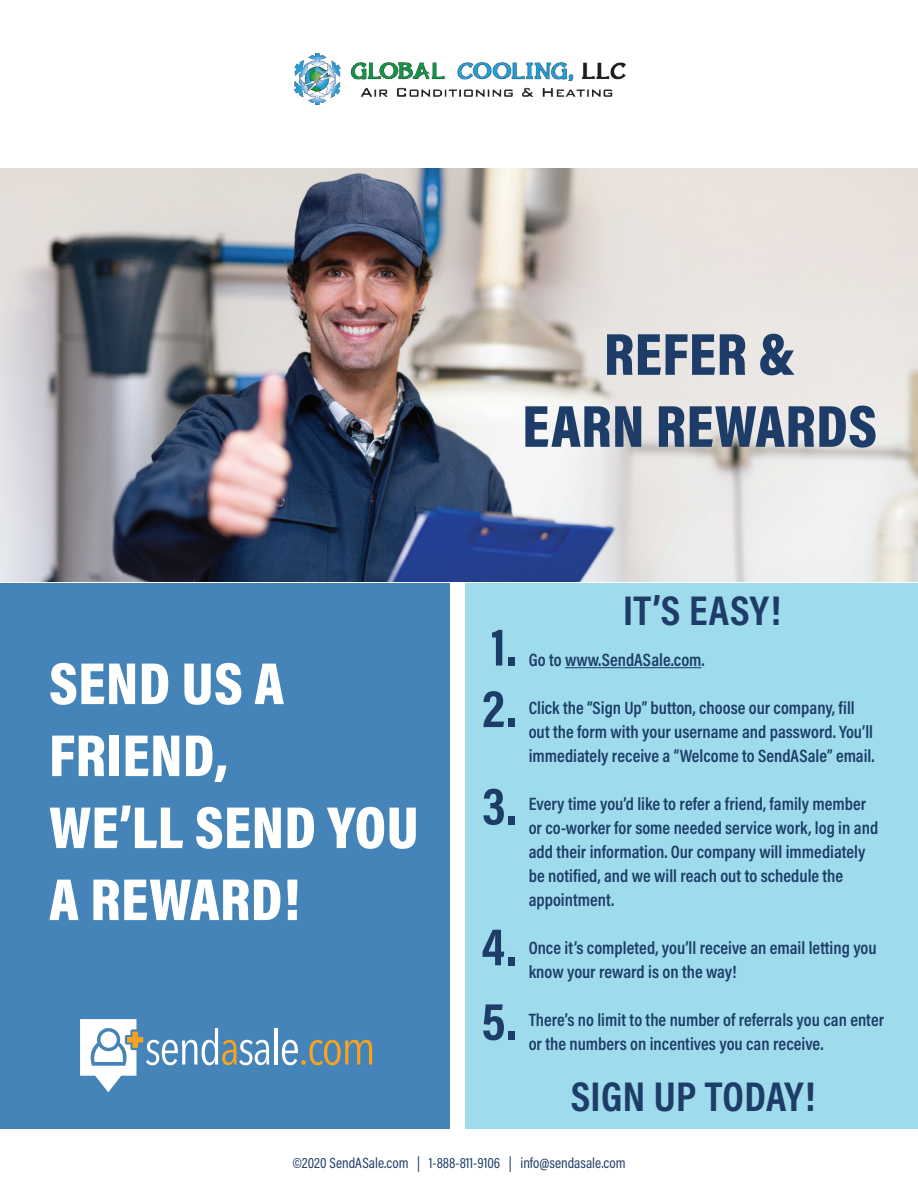
<style>
.page{position:relative;width:918px;height:1188px;background:#fff}
.page>*{position:absolute;margin:0;border:0;box-sizing:border-box;transform-origin:0 0}
.t1{font:900 60px/72px "Acumin Pro Cond";letter-spacing:.01em;color:#fff}
.t2{font:900 60px/72px "Acumin Pro Cond";letter-spacing:.01em;color:#1d3d68;text-align:center}
.t3{font:700 54px/61.5px "Acumin Pro Cond";color:#1d3d68}
.t4{font:700 42px "Acumin Pro Cond";letter-spacing:.01em;color:#1d3d68}
.t5{font:600 18px/24px "Acumin Pro Cond";color:#1d3d68}
.t6{font:15px "Acumin Pro Cond";color:#1d3d68}
</style>
<div class="page">
<div style="left:0;top:584px;width:449px;height:545px;background:#4584b8"></div>
<div style="left:465px;top:584px;width:453px;height:545px;background:#9edbec"></div>
<svg style="left:80px;top:1019px;width:189px;height:73px"></svg>
<hr style="left:274px;top:1028px;width:4px;height:37px;background:#fff">
<svg style="left:282px;top:1040px;width:90px;height:25px"></svg>
<hr style="left:565px;top:667px;width:137px;height:1px;background:#1d3d68">
<img style="left:0;top:168px;width:918px;height:413px">
<img style="left:295px;top:53px;width:330px;height:51px">
<h1 class="t2" style="left:522px;top:317px;width:356px">REFER &amp;<br>EARN REWARDS</h1>
<h1 class="t1" style="left:49px;top:646px;width:371px">SEND US A<br>FRIEND,<br>WE’LL SEND YOU<br>A REWARD!</h1>
<h2 class="t3" style="left:482px;top:615px;width:36px">1.<br>2.</h2>
<h2 class="t3" style="left:482px;top:774px;width:36px">3.</h2>
<h2 class="t3" style="left:481px;top:908px;width:37px;line-height:74.7px">4.<br>5.</h2>
<h3 class="t4" style="left:623px;top:583px;width:159px">IT’S EASY!</h3>
<p class="t5" style="left:529px;top:647px;width:178px">Go to www.SendASale.com.</p>
<p class="t5" style="left:529px;top:695px;width:347px">Click the “Sign Up” button, choose our company, fill out the form with your username and password. You’ll immediately receive a “Welcome to SendASale” email.</p>
<p class="t5" style="left:529px;top:791px;width:351px">Every time you’d like to refer a friend, family member or co-worker for some needed service work, log in and add their information. Our company will immediately be notified, and we will reach out to schedule the appointment.</p>
<p class="t5" style="left:529px;top:935px;width:350px">Once it’s completed, you’ll receive an email letting you know your reward is on the way!</p>
<p class="t5" style="left:529px;top:1007px;width:357px">There’s no limit to the number of referrals you can enter or the numbers on incentives you can receive.</p>
<h3 class="t4" style="left:571px;top:1068px;width:246px">SIGN UP TODAY!</h3>
<p class="t6" style="left:292px;top:1153px;width:335px">©2020 SendASale.com | 1-888-811-9106 | info@sendasale.com</p>
</div>
